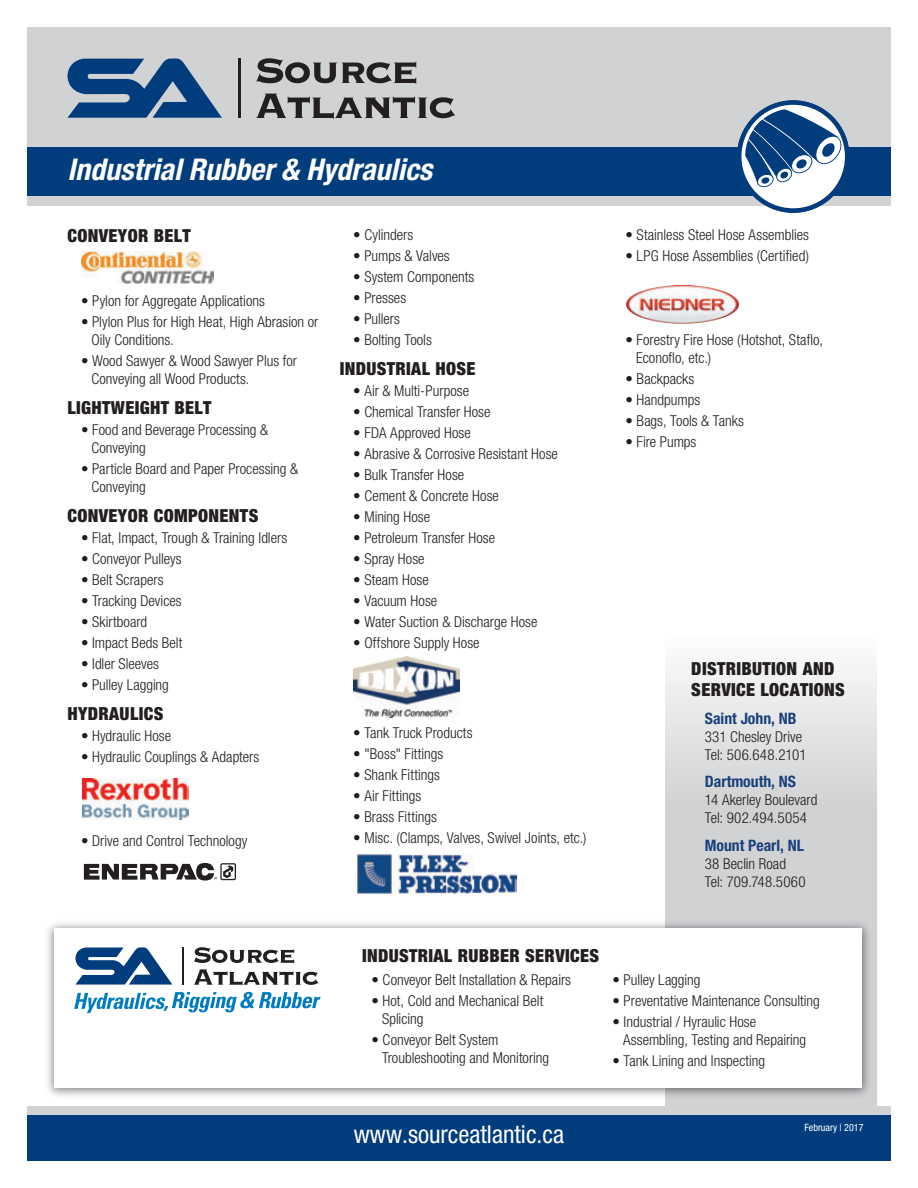
<style>
.page{position:relative;width:918px;height:1188px;background:#fff}
.page>*{position:absolute;margin:0;border:0;box-sizing:border-box;transform-origin:0 0}
.t1{font:italic 700 condensed 30px "Helvetica Neue LT Std";color:#fff}
.t2{font:condensed 24.75px "Helvetica Neue LT Std";color:#fff}
.t3{font:900 condensed 18px/21px "Helvetica Neue LT Std";letter-spacing:.02em;color:#231f20}
.t4{font:700 condensed 15.75px "Helvetica Neue LT Std";color:#1a407a}
.t5{font:300 condensed 15px/18px "Helvetica Neue LT Std";color:#201d1e}
.t6{font:condensed 10.05px "Helvetica Neue LT Std";color:#fff}
</style>
<div class="page">
<img style="left:82px;top:252px;width:132px;height:32px">
<svg style="left:665px;top:668px;width:212px;height:438px;background:#dadbdd"></svg>
<img style="left:47px;top:916px;width:830px;height:187px">
<div style="left:54px;top:928px;width:808px;height:160px;background:#fff"></div>
<div style="left:27px;top:27px;width:864px;height:134px;background:#d1d2d4"></div>
<div style="left:27px;top:1106px;width:864px;height:55px;background:#013d7d"></div>
<div style="left:28px;top:1106px;width:863px;height:9px;background:#d1d2d4"></div>
<div style="left:27px;top:146px;width:864px;height:60px;background:#d1d2d4"></div>
<div style="left:27px;top:147px;width:864px;height:49px;background:#013d7d"></div>
<svg style="left:75px;top:947px;width:97px;height:38px"></svg>
<hr style="left:183px;top:948px;width:1px;height:37px;background:#231f20">
<svg style="left:194px;top:969px;width:125px;height:16px"></svg>
<svg style="left:194px;top:947px;width:100px;height:16px"></svg>
<svg style="left:74px;top:992px;width:247px;height:21px"></svg>
<svg style="left:739px;top:103px;width:108px;height:108px"></svg>
<img style="left:82px;top:778px;width:107px;height:42px">
<svg style="left:84px;top:863px;width:152px;height:18px"></svg>
<img style="left:353px;top:657px;width:107px;height:61px">
<img style="left:357px;top:854px;width:160px;height:39px">
<img style="left:626px;top:285px;width:112px;height:38px">
<svg style="left:67px;top:58px;width:155px;height:60px"></svg>
<hr style="left:238px;top:59px;width:3px;height:59px;background:#231f20">
<svg style="left:256px;top:94px;width:199px;height:25px"></svg>
<svg style="left:256px;top:58px;width:160px;height:26px"></svg>
<h1 class="t1" style="left:68px;top:151px;width:366px">Industrial Rubber &amp; Hydraulics</h1>
<p class="t3" style="left:68px;top:225px;width:125px">CONVEYOR BELT</p>
<p class="t5" style="left:81px;top:292px;width:185px">• Pylon for Aggregate Applications</p>
<p class="t5" style="left:92px;top:313px;width:228px;text-indent:-10px">• Plylon Plus for High Heat, High Abrasion or<br>Oily Conditions.</p>
<p class="t5" style="left:92px;top:352px;width:207px;text-indent:-10px">• Wood Sawyer &amp; Wood Sawyer Plus for<br>Conveying all Wood Products.</p>
<p class="t3" style="left:68px;top:397px;width:146px">LIGHTWEIGHT BELT</p>
<p class="t5" style="left:92px;top:421px;width:178px;text-indent:-10px">• Food and Beverage Processing &amp;<br>Conveying</p>
<p class="t5" style="left:92px;top:460px;width:208px;text-indent:-10px">• Particle Board and Paper Processing &amp;<br>Conveying</p>
<p class="t3" style="left:68px;top:505px;width:192px">CONVEYOR COMPONENTS</p>
<p class="t5" style="left:81px;top:529px;width:208px">• Flat, Impact, Trough &amp; Training Idlers</p>
<p class="t5" style="left:81px;top:550px;width:102px">• Conveyor Pulleys</p>
<p class="t5" style="left:81px;top:571px;width:84px">• Belt Scrapers</p>
<p class="t5" style="left:81px;top:592px;width:102px">• Tracking Devices</p>
<p class="t5" style="left:81px;top:613px;width:68px">• Skirtboard</p>
<p class="t5" style="left:81px;top:634px;width:103px">• Impact Beds Belt</p>
<p class="t5" style="left:81px;top:655px;width:79px">• Idler Sleeves</p>
<p class="t5" style="left:81px;top:676px;width:89px">• Pulley Lagging</p>
<p class="t3" style="left:68px;top:703px;width:97px">HYDRAULICS</p>
<p class="t5" style="left:81px;top:727px;width:92px">• Hydraulic Hose</p>
<p class="t5" style="left:81px;top:748px;width:180px">• Hydraulic Couplings &amp; Adapters</p>
<p class="t5" style="left:81px;top:832px;width:168px">• Drive and Control Technology</p>
<p class="t5" style="left:353px;top:225px;width:62px">• Cylinders</p>
<p class="t5" style="left:353px;top:246px;width:98px">• Pumps &amp; Valves</p>
<p class="t5" style="left:353px;top:267px;width:123px">• System Components</p>
<p class="t5" style="left:353px;top:288px;width:54px">• Presses</p>
<p class="t5" style="left:353px;top:309px;width:48px">• Pullers</p>
<p class="t5" style="left:353px;top:330px;width:80px">• Bolting Tools</p>
<p class="t3" style="left:340px;top:357px;width:137px">INDUSTRIAL HOSE</p>
<p class="t5" style="left:353px;top:381px;width:117px">• Air &amp; Multi-Purpose</p>
<p class="t5" style="left:353px;top:402px;width:139px">• Chemical Transfer Hose</p>
<p class="t5" style="left:353px;top:423px;width:119px">• FDA Approved Hose</p>
<p class="t5" style="left:353px;top:444px;width:206px">• Abrasive &amp; Corrosive Resistant Hose</p>
<p class="t5" style="left:353px;top:465px;width:113px">• Bulk Transfer Hose</p>
<p class="t5" style="left:353px;top:486px;width:147px">• Cement &amp; Concrete Hose</p>
<p class="t5" style="left:353px;top:507px;width:78px">• Mining Hose</p>
<p class="t5" style="left:353px;top:528px;width:143px">• Petroleum Transfer Hose</p>
<p class="t5" style="left:353px;top:549px;width:73px">• Spray Hose</p>
<p class="t5" style="left:353px;top:570px;width:77px">• Steam Hose</p>
<p class="t5" style="left:353px;top:591px;width:86px">• Vacuum Hose</p>
<p class="t5" style="left:353px;top:612px;width:186px">• Water Suction &amp; Discharge Hose</p>
<p class="t5" style="left:353px;top:633px;width:128px">• Offshore Supply Hose</p>
<p class="t5" style="left:353px;top:723px;width:121px">• Tank Truck Products</p>
<p class="t5" style="left:353px;top:744px;width:92px">• "Boss" Fittings</p>
<p class="t5" style="left:353px;top:765px;width:88px">• Shank Fittings</p>
<p class="t5" style="left:353px;top:786px;width:70px">• Air Fittings</p>
<p class="t5" style="left:353px;top:807px;width:85px">• Brass Fittings</p>
<p class="t5" style="left:353px;top:828px;width:235px">• Misc. (Clamps, Valves, Swivel Joints, etc.)</p>
<p class="t5" style="left:626px;top:225px;width:185px">• Stainless Steel Hose Assemblies</p>
<p class="t5" style="left:626px;top:246px;width:185px">• LPG Hose Assemblies (Certified)</p>
<p class="t5" style="left:636px;top:330px;width:189px;text-indent:-10px">• Forestry Fire Hose (Hotshot, Staflo,<br>Econoflo, etc.)</p>
<p class="t5" style="left:626px;top:369px;width:70px">• Backpacks</p>
<p class="t5" style="left:626px;top:390px;width:76px">• Handpumps</p>
<p class="t5" style="left:626px;top:411px;width:120px">• Bags, Tools &amp; Tanks</p>
<p class="t5" style="left:626px;top:432px;width:72px">• Fire Pumps</p>
<p class="t3" style="left:691px;top:658px;width:155px">DISTRIBUTION AND<br>SERVICE LOCATIONS</p>
<p class="t4" style="left:705px;top:709px;width:93px">Saint John, NB</p>
<p class="t5" style="left:705px;top:727px;width:103px">331 Chesley Drive<br>Tel: 506.648.2101</p>
<p class="t4" style="left:705px;top:772px;width:93px">Dartmouth, NS</p>
<p class="t5" style="left:705px;top:791px;width:114px">14 Akerley Boulevard<br>Tel: 902.494.5054</p>
<p class="t4" style="left:705px;top:836px;width:101px">Mount Pearl, NL</p>
<p class="t5" style="left:705px;top:855px;width:102px">38 Beclin Road<br>Tel: 709.748.5060</p>
<p class="t3" style="left:362px;top:945px;width:239px">INDUSTRIAL RUBBER SERVICES</p>
<p class="t5" style="left:372px;top:971px;width:201px">• Conveyor Belt Installation &amp; Repairs</p>
<p class="t5" style="left:382px;top:992px;width:163px;text-indent:-10px">• Hot, Cold and Mechanical Belt<br>Splicing</p>
<p class="t5" style="left:382px;top:1031px;width:169px;text-indent:-10px">• Conveyor Belt System<br>Troubleshooting and Monitoring</p>
<p class="t5" style="left:613px;top:971px;width:89px">• Pulley Lagging</p>
<p class="t5" style="left:613px;top:992px;width:209px">• Preventative Maintenance Consulting</p>
<p class="t5" style="left:623px;top:1013px;width:185px;text-indent:-10px">• Industrial / Hyraulic Hose<br>Assembling, Testing and Repairing</p>
<p class="t5" style="left:613px;top:1052px;width:154px">• Tank Lining and Inspecting</p>
<h2 class="t2" style="left:354px;top:1120px;width:212px">www.sourceatlantic.ca</h2>
<p class="t6" style="left:804px;top:1122px;width:61px">February | 2017</p>
</div>
